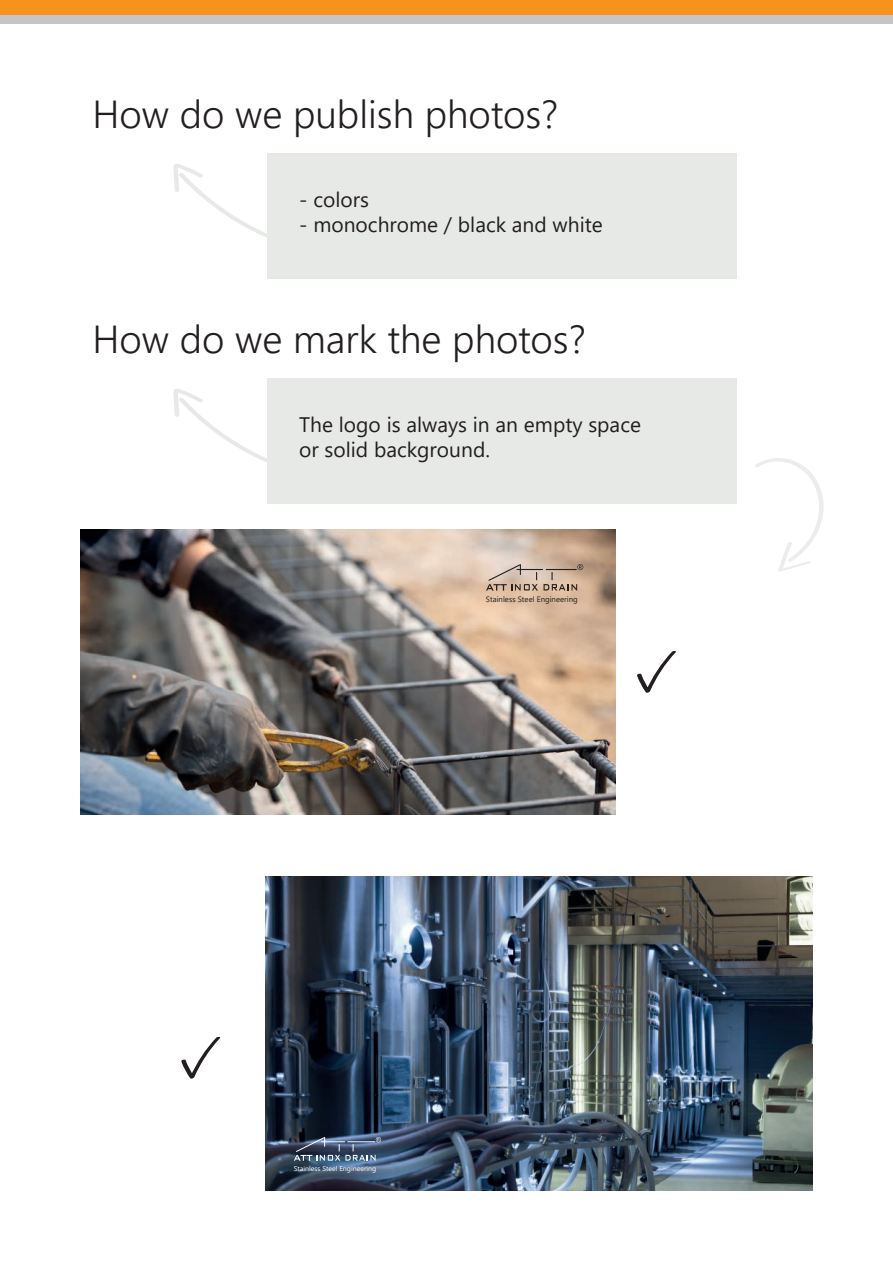
<style>
.page{position:relative;width:893px;height:1263px;background:#fff}
.page>*{position:absolute;margin:0;border:0;box-sizing:border-box;transform-origin:0 0}
.t1{font:300 39px "Segoe UI";color:#231f20}
.t2{font:21px/25.2px "Segoe UI";color:#231f20}
.t3{font:7.8px "Segoe UI";color:#231f20}
.t4{font:7.05px "Segoe UI";color:#fff}
</style>
<div class="page">
<div style="left:0;top:0;width:893px;height:16px;background:#f7931d"></div>
<div style="left:0;top:16px;width:893px;height:8px;background:#c4c5c4"></div>
<div style="left:268px;top:153px;width:469px;height:126px;background:#e7e9e7"></div>
<svg style="left:173px;top:164px;width:95px;height:78px"></svg>
<div style="left:268px;top:378px;width:469px;height:125px;background:#e7e9e7"></div>
<svg style="left:173px;top:388px;width:95px;height:79px"></svg>
<svg style="left:755px;top:458px;width:69px;height:113px"></svg>
<img style="left:80px;top:529px;width:536px;height:285px">
<svg style="left:486px;top:564px;width:97px;height:27px;background:#c2ac9b"></svg>
<img style="left:265px;top:876px;width:547px;height:315px">
<svg style="left:294px;top:1137px;width:87px;height:24px;background:#54657e"></svg>
<svg style="left:637px;top:651px;width:39px;height:42px"></svg>
<svg style="left:181px;top:1036px;width:40px;height:43px"></svg>
<h1 class="t1" style="left:92px;top:78px;width:467px">How do we publish photos?</h1>
<p class="t2" style="left:299px;top:185px;width:71px">- colors</p>
<p class="t2" style="left:299px;top:210px;width:305px">- monochrome / black and white</p>
<h1 class="t1" style="left:92px;top:303px;width:495px">How do we mark the photos?</h1>
<p class="t2" style="left:299px;top:410px;width:343px">The logo is always in an empty space or solid background.</p>
<p class="t3" style="left:486px;top:592px;width:93px">Stainless Steel Engineering</p>
<p class="t4" style="left:294px;top:1162px;width:84px">Stainless Steel Engineering</p>
</div>
